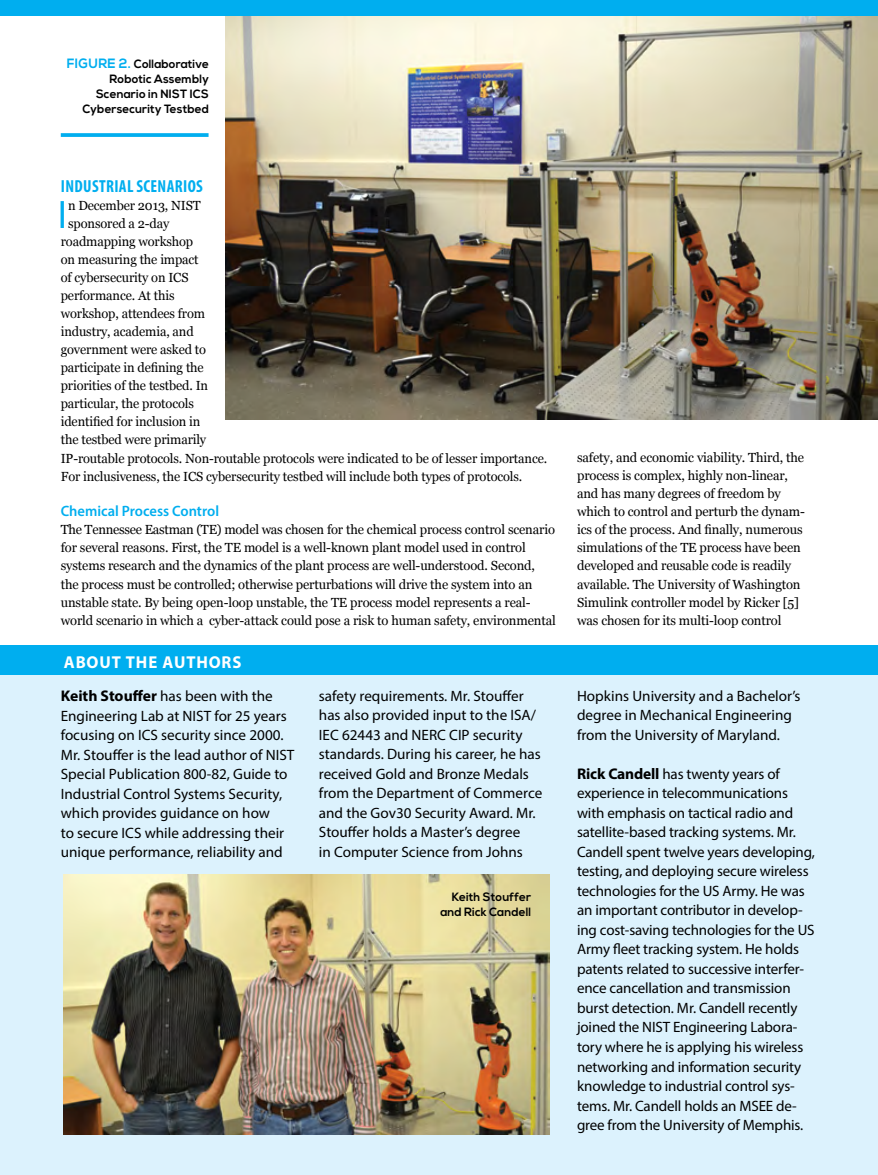
<style>
.page{position:relative;width:878px;height:1175px;background:#fff}
.page>*{position:absolute;margin:0;border:0;box-sizing:border-box;transform-origin:0 0}
.t1{font:39.9px "Myriad Pro";color:#00aeef}
.t2{font:700 condensed 17.4px "Myriad Pro";letter-spacing:.02em;color:#00aeef}
.t3{font:700 17.25px "Myriad Pro";letter-spacing:.05em;color:#fff}
.t4{font:15px/19.5px "Myriad Pro";letter-spacing:-.01em;color:#000}
.t5{font:600 15px "Myriad Pro";color:#00aeef}
.t6{font:13.2px/18px "Georgia";letter-spacing:-.01em;color:#000}
.t7{font:700 12px/15px "Nexa";letter-spacing:.01em;color:#000;text-align:right}
.s1{font-size:13.5px;color:#00aeef}
.s2{font-weight:700;font-size:15.45px}
</style>
<div class="page">
<img style="left:225px;top:15px;width:653px;height:404px">
<div style="left:0;top:671px;width:878px;height:503px;background:#dcf2fd"></div>
<div style="left:0;top:0;width:878px;height:15px;background:#00aeef"></div>
<div style="left:0;top:645px;width:878px;height:29px;background:#00aeef"></div>
<svg style="left:61px;top:133px;width:147px;height:4px"></svg>
<img style="left:63px;top:874px;width:486px;height:260px">
<p class="t7" style="left:67px;top:56px;width:144px"><span class="s1">FIGURE 2.</span> Collaborative<br>Robotic Assembly<br>Scenario in NIST ICS<br>Cybersecurity Testbed</p>
<p class="t2" style="left:61px;top:176px;width:143px">INDUSTRIAL SCENARIOS</p>
<h1 class="t1" style="left:58px;top:190px;width:11px">I</h1>
<p class="t6" style="left:68px;top:196px;width:134px">n December 2013, NIST</p>
<p class="t6" style="left:68px;top:214px;width:103px">sponsored a 2-day</p>
<p class="t6" style="left:61px;top:232px;width:134px">roadmapping workshop</p>
<p class="t6" style="left:61px;top:250px;width:139px">on measuring the impact</p>
<p class="t6" style="left:61px;top:268px;width:129px">of cybersecurity on ICS</p>
<p class="t6" style="left:61px;top:286px;width:115px">performance. At this</p>
<p class="t6" style="left:61px;top:304px;width:146px">workshop, attendees from</p>
<p class="t6" style="left:61px;top:322px;width:134px">industry, academia, and</p>
<p class="t6" style="left:61px;top:340px;width:147px">government were asked to</p>
<p class="t6" style="left:61px;top:358px;width:144px">participate in defining the</p>
<p class="t6" style="left:61px;top:376px;width:149px">priorities of the testbed. In</p>
<p class="t6" style="left:61px;top:394px;width:135px">particular, the protocols</p>
<p class="t6" style="left:61px;top:412px;width:141px">identified for inclusion in</p>
<p class="t6" style="left:61px;top:430px;width:147px">the testbed were primarily</p>
<p class="t6" style="left:61px;top:448px;width:488px">IP-routable protocols. Non-routable protocols were indicated to be of lesser importance.</p>
<p class="t6" style="left:61px;top:466px;width:463px">For inclusiveness, the ICS cybersecurity testbed will include both types of protocols.</p>
<p class="t5" style="left:61px;top:502px;width:160px">Chemical Process Control</p>
<p class="t6" style="left:61px;top:520px;width:496px">The Tennessee Eastman (TE) model was chosen for the chemical process control scenario for several reasons. First, the TE model is a well-known plant model used in control systems research and the dynamics of the plant process are well-understood. Second, the process must be controlled; otherwise perturbations will drive the system into an unstable state. By being open-loop unstable, the TE process model represents a real&shy;world scenario in which a cyber-attack could pose a risk to human safety, environmental</p>
<p class="t6" style="left:577px;top:448px;width:229px">safety, and economic viability. Third, the process is complex, highly non-linear, and has many degrees of freedom by which to control and perturb the dynam&shy;ics of the process. And finally, numerous simulations of the TE process have been developed and reusable code is readily available. The University of Washington Simulink controller model by Ricker [5] was chosen for its multi-loop control</p>
<p class="t3" style="left:64px;top:650px;width:179px">ABOUT THE AUTHORS</p>
<p class="t4" style="left:61px;top:686px;width:235px"><span class="s2">Keith Stouffer</span> has been with the Engineering Lab at NIST for 25 years focusing on ICS security since 2000.<br>Mr. Stouffer is the lead author of NIST Special Publication 800-82, Guide to Industrial Control Systems Security, which provides guidance on how<br>to secure ICS while addressing their unique performance, reliability and</p>
<p class="t4" style="left:319px;top:686px;width:225px">safety requirements. Mr. Stouffer has also provided input to the ISA/ IEC 62443 and NERC CIP security standards. During his career, he has received Gold and Bronze Medals from the Department of Commerce and the Gov30 Security Award. Mr.<br>Stouffer holds a Master’s degree<br>in Computer Science from Johns</p>
<p class="t4" style="left:577px;top:686px;width:225px">Hopkins University and a Bachelor’s degree in Mechanical Engineering from the University of Maryland.</p>
<p class="t4" style="left:577px;top:764px;width:239px"><span class="s2">Rick Candell</span> has twenty years of experience in telecommunications with emphasis on tactical radio and satellite-based tracking systems. Mr.<br>Candell spent twelve years developing, testing, and deploying secure wireless technologies for the US Army. He was an important contributor in develop&shy;ing cost-saving technologies for the US Army fleet tracking system. He holds patents related to successive interfer&shy;ence cancellation and transmission burst detection. Mr. Candell recently joined the NIST Engineering Labora&shy;tory where he is applying his wireless networking and information security knowledge to industrial control sys&shy;tems. Mr. Candell holds an MSEE de&shy;gree from the University of Memphis.</p>
<p class="t7" style="left:440px;top:889px;width:92px">Keith Stouffer and Rick Candell</p>
</div>
